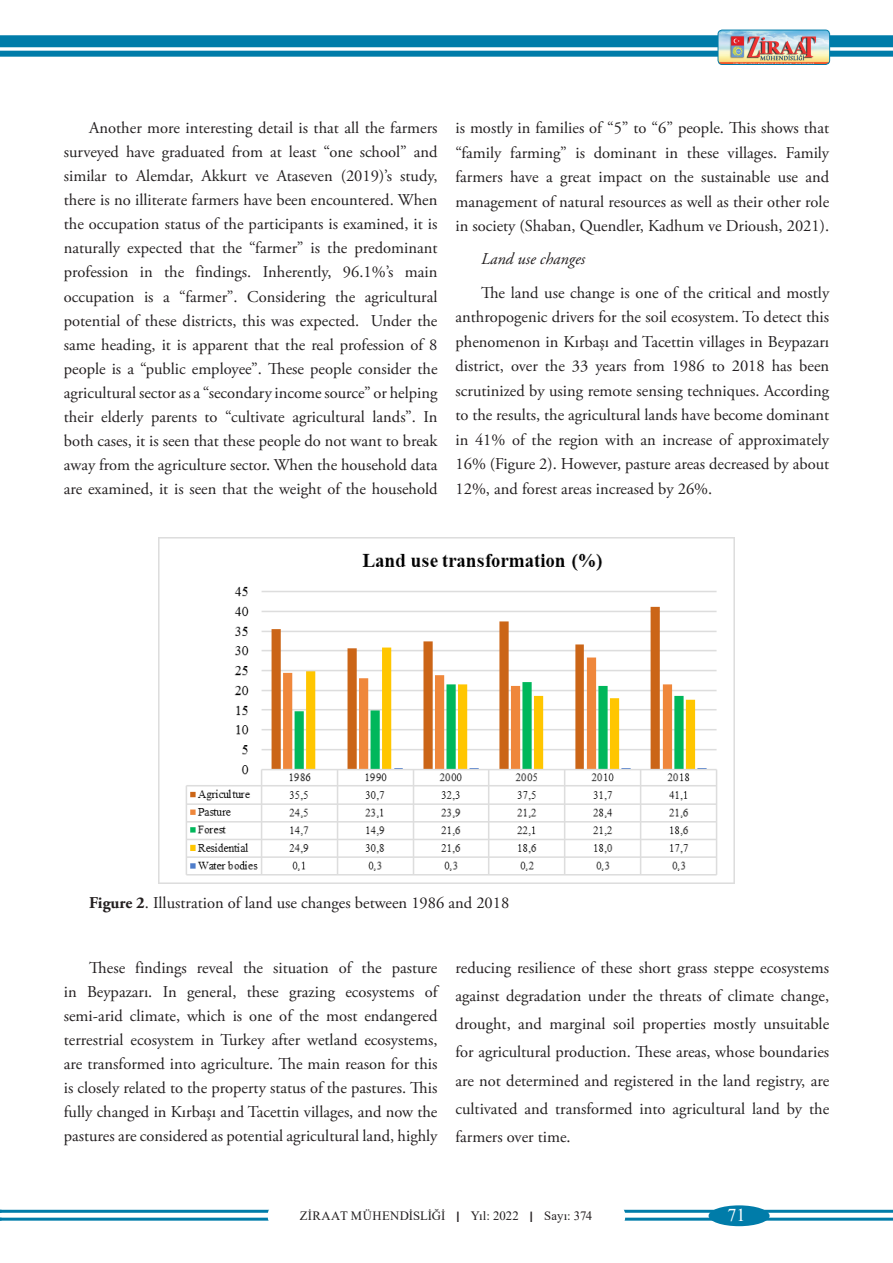
<style>
.page{position:relative;width:893px;height:1263px;background:#fff}
.page>*{position:absolute;margin:0;border:0;box-sizing:border-box;transform-origin:0 0}
.t1{font:18px "Times New Roman";color:#fff}
.Dergipak_metin{font:16.5px/24px "Adobe Garamond Pro";color:#231f20;text-align:justify}
.Dergipak_metin-2{font:italic 16.5px "Adobe Garamond Pro";color:#231f20}
.t2{font:12.75px "Times New Roman";letter-spacing:.005em;color:#231f20}
.s1{font-weight:700}
.s2{font-family:"Inconsolata";font-weight:700}
</style>
<div class="page">
<hr style="left:0;top:1218px;width:893px;height:3px;background:#007ca9">
<hr style="left:0;top:1210px;width:893px;height:3px;background:#007ca9">
<div style="left:709px;top:1205px;width:61px;height:21px;background:#007ca9;border-radius:50%"></div>
<div style="left:268px;top:1206px;width:357px;height:19px;background:#fff;border-radius:7px"></div>
<div style="left:0;top:35px;width:893px;height:12px;background:#007ca9"></div>
<div style="left:0;top:51px;width:893px;height:6px;background:#007ca9"></div>
<img style="left:718px;top:30px;width:112px;height:34px">
<div style="left:718px;top:30px;width:112px;height:35px;border:1px solid #007ca9;border-radius:4px"></div>
<img style="left:159px;top:538px;width:575px;height:346px">
<p class="Dergipak_metin" style="left:64px;top:116px;width:375px;text-indent:26px">Another more interesting detail is that all the farmers surveyed have graduated from at least “one school” and similar to Alemdar, Akkurt ve Ataseven (2019)’s study, there is no illiterate farmers have been encountered. When the occupation status of the participants is examined, it is naturally expected that the “farmer” is the predominant profession in the findings. Inherently, 96.1%’s main occupation is a “farmer”. Considering the agricultural potential of these districts, this was expected. Under the same heading, it is apparent that the real profession of 8 people is a “public employee”. These people consider the agricultural sector as a “secondary income source” or helping their elderly parents to “cultivate agricultural lands”. In both cases, it is seen that these people do not want to break away from the agriculture sector. When the household data are examined, it is seen that the weight of the household</p>
<p class="Dergipak_metin" style="left:455px;top:116px;width:375px;line-height:24.6px">is mostly in families of “5” to “6” people. This shows that “family farming” is dominant in these villages. Family farmers have a great impact on the sustainable use and management of natural resources as well as their other role in society (Shaban, Quendler, Kadhum ve Drioush, 2021).</p>
<p class="Dergipak_metin-2" style="left:481px;top:249px;width:106px">Land use changes</p>
<p class="Dergipak_metin" style="left:455px;top:281px;width:375px;line-height:24.6px;text-indent:26px">The land use change is one of the critical and mostly anthropogenic drivers for the soil ecosystem. To detect this phenomenon in Kırbaşı and Tacettin villages in Beypazarı district, over the 33 years from 1986 to 2018 has been scrutinized by using remote sensing techniques. According to the results, the agricultural lands have become dominant in 41% of the region with an increase of approximately 16% (Figure 2). However, pasture areas decreased by about 12%, and forest areas increased by 26%.</p>
<p class="Dergipak_metin" style="left:89px;top:891px;width:422px"><span class="s1">Figure 2</span>. Illustration of land use changes between 1986 and 2018</p>
<p class="Dergipak_metin" style="left:64px;top:956px;width:375px;text-indent:26px">These findings reveal the situation of the pasture in Beypazarı. In general, these grazing ecosystems of semi-arid climate, which is one of the most endangered terrestrial ecosystem in Turkey after wetland ecosystems, are transformed into agriculture. The main reason for this is closely related to the property status of the pastures. This fully changed in Kırbaşı and Tacettin villages, and now the pastures are considered as potential agricultural land, highly</p>
<p class="Dergipak_metin" style="left:455px;top:954px;width:375px;line-height:28.2px">reducing resilience of these short grass steppe ecosystems against degradation under the threats of climate change, drought, and marginal soil properties mostly unsuitable for agricultural production. These areas, whose boundaries are not determined and registered in the land registry, are cultivated and transformed into agricultural land by the farmers over time.</p>
<p class="t2" style="left:300px;top:1206px;width:294px">ZİRAAT MÜHENDİSLİĞİ <span class="s2">|</span> Yıl: 2022 <span class="s2">|</span> Sayı: 374</p>
<p class="t1" style="left:728px;top:1203px;width:19px">71</p>
</div>
